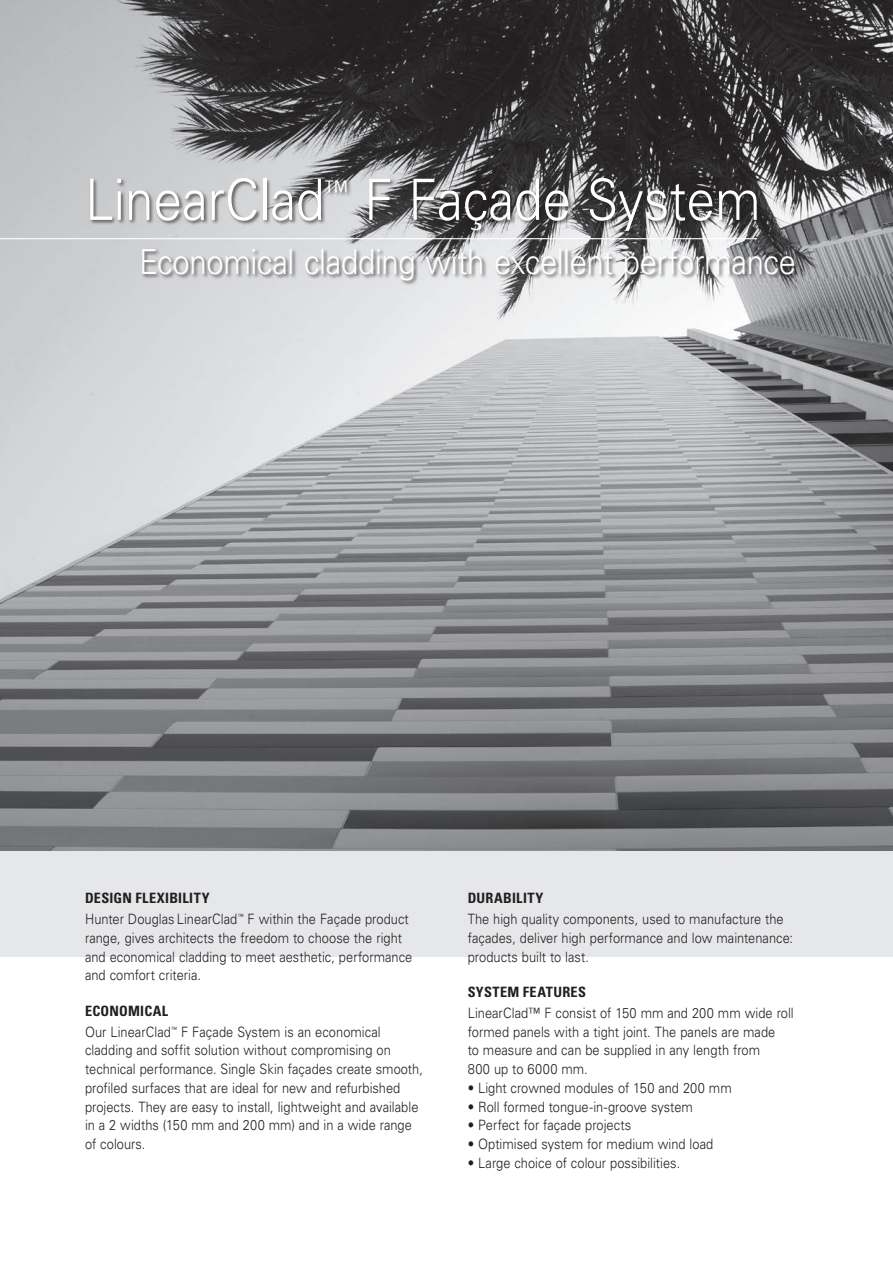
<style>
.page{position:relative;width:893px;height:1263px;background:#fff}
.page>*{position:absolute;margin:0;border:0;box-sizing:border-box;transform-origin:0 0}
.t1{font:300 57px "Univers LT Std";color:#fff;scale:.9 1}
.t2{font:300 34.5px "Univers LT Std";letter-spacing:-.01em;color:#fff;scale:.9 1}
.t3{font:300 14.25px/18.8px "Univers LT Std";color:#231f20;scale:.9 1}
.t4{font:700 condensed 14.25px "Univers LT Std";letter-spacing:.025em;color:#231f20}
.s1{font-weight:700;font-stretch:condensed}
</style>
<div class="page">
<div style="left:0;top:64px;width:893px;height:893px;background:#e6e7e9"></div>
<img style="left:0;top:0;width:893px;height:850px">
<div style="left:89px;top:177px;width:711px;height:109px;background:#231f20;opacity:.7"></div>
<hr style="left:0;top:238px;width:757px;height:1px;background:#fff">
<h1 class="t1" style="left:85px;top:165px;width:752px">LinearClad<sup>™</sup> F Façade System</h1>
<h2 class="t2" style="left:139px;top:241px;width:732px">Economical cladding with excellent performance</h2>
<p class="t3" style="left:85px;top:888px;width:361px;line-height:20.9px"><span class="s1">DESIGN FLEXIBILITY<br></span>Hunter Douglas LinearClad<sup>™</sup> F within the Façade product</p>
<p class="t3" style="left:85px;top:928px;width:365px">range, gives architects the freedom to choose the right and economical cladding to meet aesthetic, performance and comfort criteria.</p>
<p class="t3" style="left:85px;top:1000px;width:330px;line-height:20.9px"><span class="s1">ECONOMICAL<br></span>Our LinearClad<sup>™</sup> F Façade System is an economical</p>
<p class="t3" style="left:85px;top:1041px;width:377px">cladding and soffit solution without compromising on technical performance. Single Skin façades create smooth, profiled surfaces that are ideal for new and refurbished projects. They are easy to install, lightweight and available in a 2 widths (150 mm and 200 mm) and in a wide range of colours.</p>
<p class="t4" style="left:468px;top:889px;width:77px">DURABILITY</p>
<p class="t3" style="left:468px;top:910px;width:363px">The high quality components, used to manufacture the façades, deliver high performance and low maintenance: products built to last.</p>
<p class="t4" style="left:468px;top:983px;width:120px">SYSTEM FEATURES</p>
<p class="t3" style="left:468px;top:1003px;width:364px">LinearClad™ F consist of 150 mm and 200 mm wide roll formed panels with a tight joint. The panels are made<br>to measure and can be supplied in any length from<br>800 up to 6000 mm.</p>
<p class="t3" style="left:468px;top:1078px;width:295px">• Light crowned modules of 150 and 200 mm</p>
<p class="t3" style="left:468px;top:1097px;width:252px">• Roll formed tongue-in-groove system</p>
<p class="t3" style="left:468px;top:1116px;width:183px">• Perfect for façade projects</p>
<p class="t3" style="left:468px;top:1135px;width:274px">• Optimised system for medium wind load</p>
<p class="t3" style="left:468px;top:1153px;width:238px">• Large choice of colour possibilities.</p>
</div>
